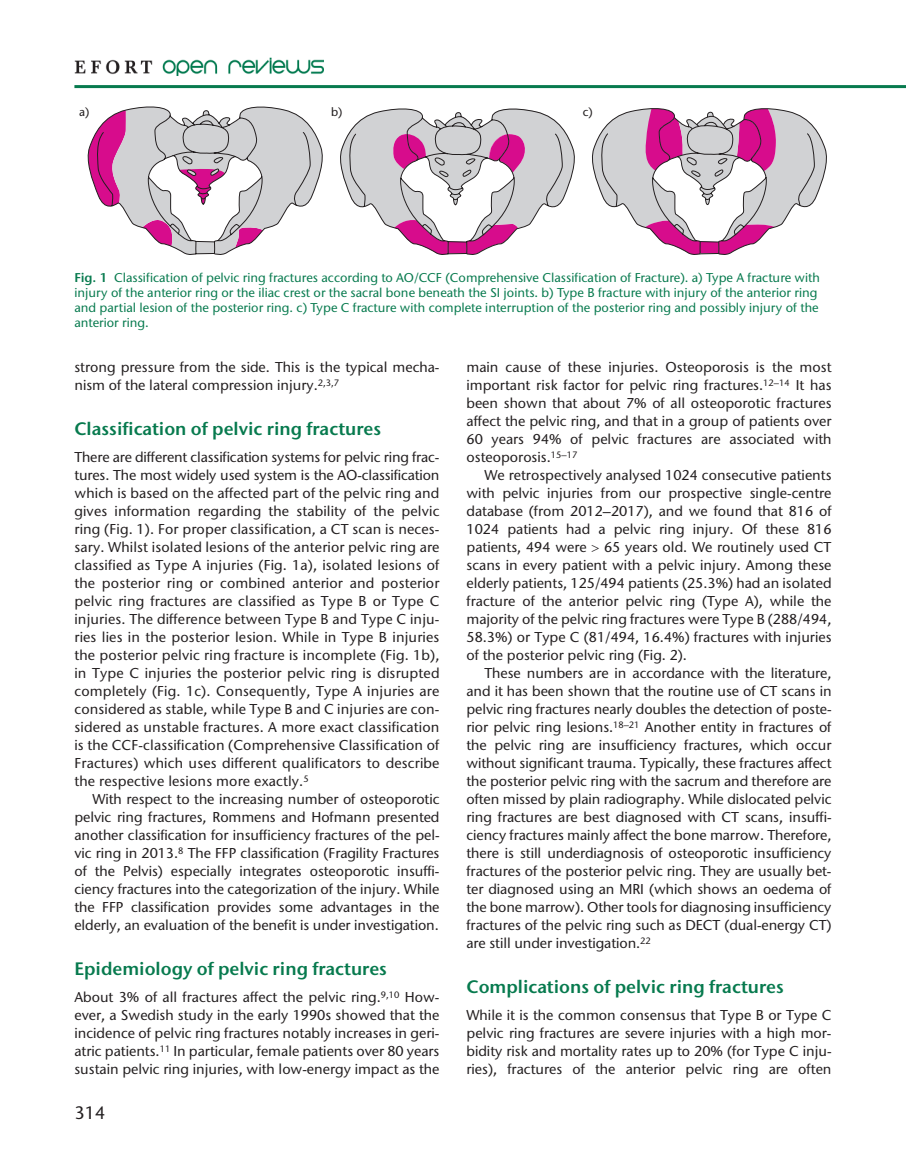
<style>
.page{position:relative;width:906px;height:1170px;background:#fff}
.page>*{position:absolute;margin:0;border:0;box-sizing:border-box;transform-origin:0 0}
.t1{font:600 18px "Stone Sans ITC Pro";color:#077a4e}
.t2{font:500 18px "Stone Sans ITC Pro";color:#231f20}
.t3{font:500 14.25px/18px "Stone Sans ITC Pro";color:#231f20;text-align:justify}
.t4{font:500 12.75px/15px "Stone Sans ITC Pro";color:#077a4e}
.t5{font:500 12px "Stone Sans Std";color:#231f20}
.s1{font-weight:600}
</style>
<div class="page">
<img style="left:74px;top:57px;width:250px;height:19px">
<hr style="left:74px;top:85px;width:832px;height:3px;background:#077a4e">
<svg style="left:87px;top:106px;width:236px;height:149px"></svg>
<svg style="left:340px;top:108px;width:235px;height:147px"></svg>
<svg style="left:592px;top:108px;width:235px;height:147px"></svg>
<p class="t5" style="left:79px;top:105px;width:12px">a)</p>
<p class="t5" style="left:331px;top:105px;width:13px">b)</p>
<p class="t5" style="left:583px;top:105px;width:11px">c)</p>
<p class="t4" style="left:74px;top:270px;width:747px"><span class="s1">Fig. 1</span> Classification of pelvic ring fractures according to AO/CCF (Comprehensive Classification of Fracture). a) Type A fracture with injury of the anterior ring or the iliac crest or the sacral bone beneath the SI joints. b) Type B fracture with injury of the anterior ring and partial lesion of the posterior ring. c) Type C fracture with complete interruption of the posterior ring and possibly injury of the anterior ring.</p>
<p class="t3" style="left:74px;top:357px;width:366px">strong pressure from the side. This is the typical mecha&shy;nism of the lateral compression injury.<sup>2,3,7</sup></p>
<p class="t1" style="left:74px;top:417px;width:308px">Classification of pelvic ring fractures</p>
<p class="t3" style="left:74px;top:447px;width:366px">There are different classification systems for pelvic ring frac&shy;tures. The most widely used system is the AO-classification which is based on the affected part of the pelvic ring and gives information regarding the stability of the pelvic ring (Fig. 1). For proper classification, a CT scan is neces&shy;sary. Whilst isolated lesions of the anterior pelvic ring are classified as Type A injuries (Fig. 1a), isolated lesions of the posterior ring or combined anterior and posterior pelvic ring fractures are classified as Type B or Type C injuries. The difference between Type B and Type C inju&shy;ries lies in the posterior lesion. While in Type B injuries the posterior pelvic ring fracture is incomplete (Fig. 1b), in Type C injuries the posterior pelvic ring is disrupted completely (Fig. 1c). Consequently, Type A injuries are considered as stable, while Type B and C injuries are con&shy;sidered as unstable fractures. A more exact classification is the CCF-classification (Comprehensive Classification of Fractures) which uses different qualificators to describe the respective lesions more exactly.<sup>5</sup></p>
<p class="t3" style="left:74px;top:789px;width:366px;text-indent:18px">With respect to the increasing number of osteoporotic pelvic ring fractures, Rommens and Hofmann presented another classification for insufficiency fractures of the pel&shy;vic ring in 2013.<sup>8</sup> The FFP classification (Fragility Fractures of the Pelvis) especially integrates osteoporotic insuffi&shy;ciency fractures into the categorization of the injury. While the FFP classification provides some advantages in the elderly, an evaluation of the benefit is under investigation.</p>
<p class="t1" style="left:74px;top:957px;width:314px">Epidemiology of pelvic ring fractures</p>
<p class="t3" style="left:74px;top:987px;width:366px">About 3% of all fractures affect the pelvic ring.<sup>9,10</sup> How&shy;ever, a Swedish study in the early 1990s showed that the incidence of pelvic ring fractures notably increases in geri&shy;atric patients.<sup>11</sup> In particular, female patients over 80 years sustain pelvic ring injuries, with low-energy impact as the</p>
<p class="t2" style="left:74px;top:1101px;width:32px">314</p>
<p class="t3" style="left:466px;top:357px;width:366px">main cause of these injuries. Osteoporosis is the most important risk factor for pelvic ring fractures.<sup>12–14</sup> It has been shown that about 7% of all osteoporotic fractures affect the pelvic ring, and that in a group of patients over 60 years 94% of pelvic fractures are associated with osteoporosis.<sup>15–17</sup></p>
<p class="t3" style="left:466px;top:465px;width:366px;text-indent:18px">We retrospectively analysed 1024 consecutive patients with pelvic injuries from our prospective single-centre database (from 2012–2017), and we found that 816 of 1024 patients had a pelvic ring injury. Of these 816 patients, 494 were 65 years old. We routinely used CT scans in every patient with a pelvic injury. Among these elderly patients, 125/494 patients (25.3%) had an isolated fracture of the anterior pelvic ring (Type A), while the majority of the pelvic ring fractures were Type B (288/494, 58.3%) or Type C (81/494, 16.4%) fractures with injuries of the posterior pelvic ring (Fig. 2).</p>
<p class="t3" style="left:466px;top:663px;width:366px;text-indent:18px">These numbers are in accordance with the literature, and it has been shown that the routine use of CT scans in pelvic ring fractures nearly doubles the detection of poste&shy;rior pelvic ring lesions.<sup>18–21</sup> Another entity in fractures of the pelvic ring are insufficiency fractures, which occur without significant trauma. Typically, these fractures affect the posterior pelvic ring with the sacrum and therefore are often missed by plain radiography. While dislocated pelvic ring fractures are best diagnosed with CT scans, insuffi&shy;ciency fractures mainly affect the bone marrow. Therefore, there is still underdiagnosis of osteoporotic insufficiency fractures of the posterior pelvic ring. They are usually bet&shy;ter diagnosed using an MRI (which shows an oedema of the bone marrow). Other tools for diagnosing insufficiency fractures of the pelvic ring such as DECT (dual-energy CT) are still under investigation.<sup>22</sup></p>
<p class="t1" style="left:466px;top:975px;width:319px">Complications of pelvic ring fractures</p>
<p class="t3" style="left:466px;top:1005px;width:366px">While it is the common consensus that Type B or Type C pelvic ring fractures are severe injuries with a high mor&shy;bidity risk and mortality rates up to 20% (for Type C inju&shy;ries), fractures of the anterior pelvic ring are often</p>
</div>
